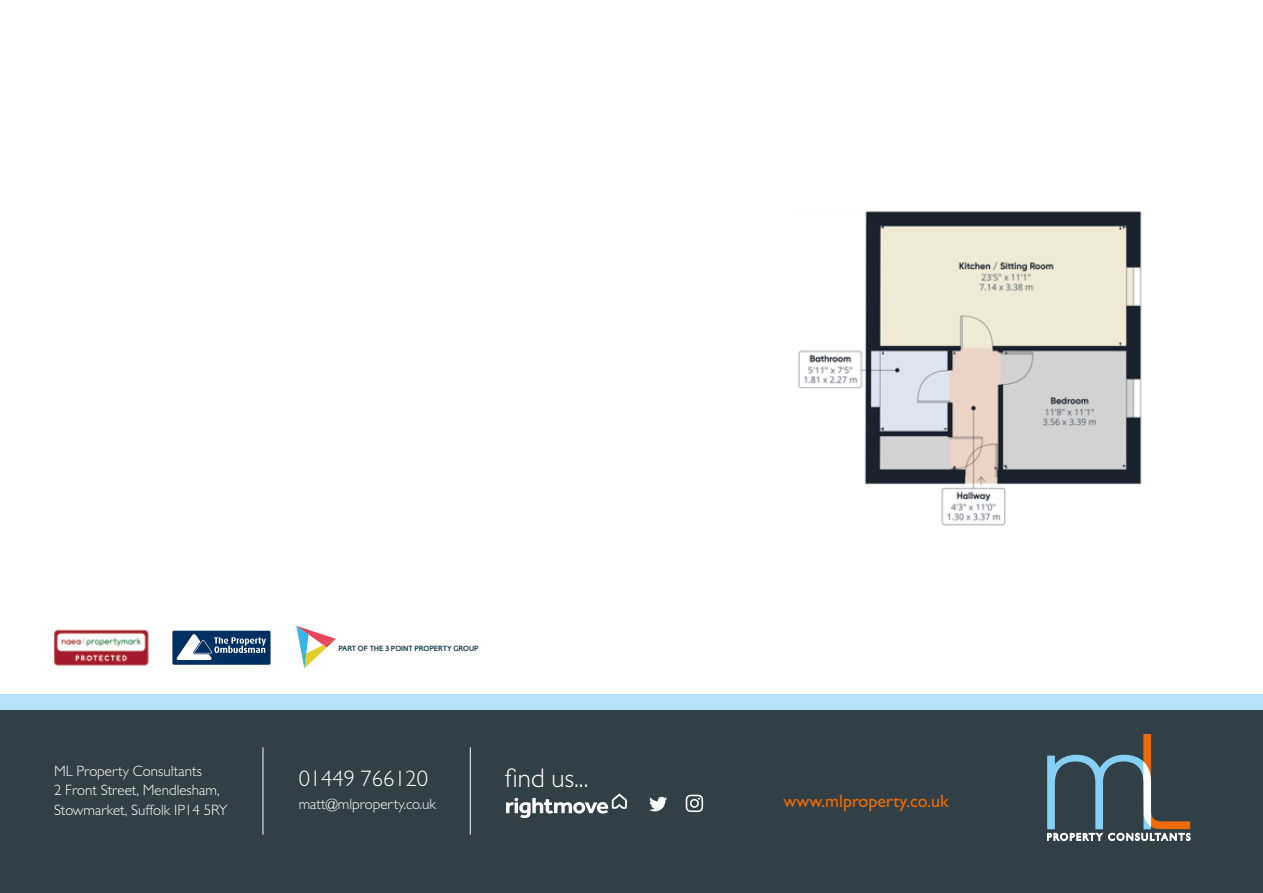
<style>
.page{position:relative;width:1263px;height:893px;background:#fff}
.page>*{position:absolute;margin:0;border:0;box-sizing:border-box;transform-origin:0 0}
.t1{font:300 27px "Gill Sans MT Pro";color:#fff}
.t2{font:300 22.5px "Gill Sans MT Pro";color:#fff}
.t3{font:500 18px "Gill Sans MT Pro";color:#ed6b06}
.t4{font:300 15px/19.5px "Gill Sans MT Pro";color:#fff}
.t5{font:7.8px "Corinthian Medium Plain";color:#002e45}
</style>
<div class="page">
<div style="left:0;top:710px;width:1263px;height:183px;background:#313f46"></div>
<svg style="left:1047px;top:734px;width:143px;height:107px"></svg>
<div style="left:0;top:695px;width:1263px;height:15px;background:#b6e2f9"></div>
<hr style="left:263px;top:747px;width:1px;height:87px;background:#fff">
<hr style="left:470px;top:747px;width:1px;height:87px;background:#fff">
<svg style="left:649px;top:797px;width:18px;height:14px"></svg>
<div style="left:172px;top:631px;width:99px;height:34px;background:#003062;border-radius:2px"></div>
<svg style="left:176px;top:634px;width:90px;height:26px"></svg>
<img style="left:54px;top:629px;width:95px;height:37px">
<svg style="left:506px;top:793px;width:121px;height:25px"></svg>
<svg style="left:686px;top:795px;width:17px;height:17px"></svg>
<svg style="left:296px;top:626px;width:40px;height:42px"></svg>
<img style="left:798px;top:211px;width:344px;height:315px">
<p class="t5" style="left:338px;top:644px;width:142px">PART OF THE 3 POINT PROPERTY GROUP</p>
<p class="t4" style="left:54px;top:761px;width:175px">ML Property Consultants<br>2 Front Street, Mendlesham,<br>Stowmarket, Suffolk IP14 5RY</p>
<h2 class="t2" style="left:299px;top:765px;width:131px">01449 766120</h2>
<p class="t4" style="left:299px;top:793px;width:139px">matt@mlproperty.co.uk</p>
<h1 class="t1" style="left:505px;top:762px;width:85px">find us...</h1>
<p class="t3" style="left:783px;top:791px;width:167px">www.mlproperty.co.uk</p>
</div>
